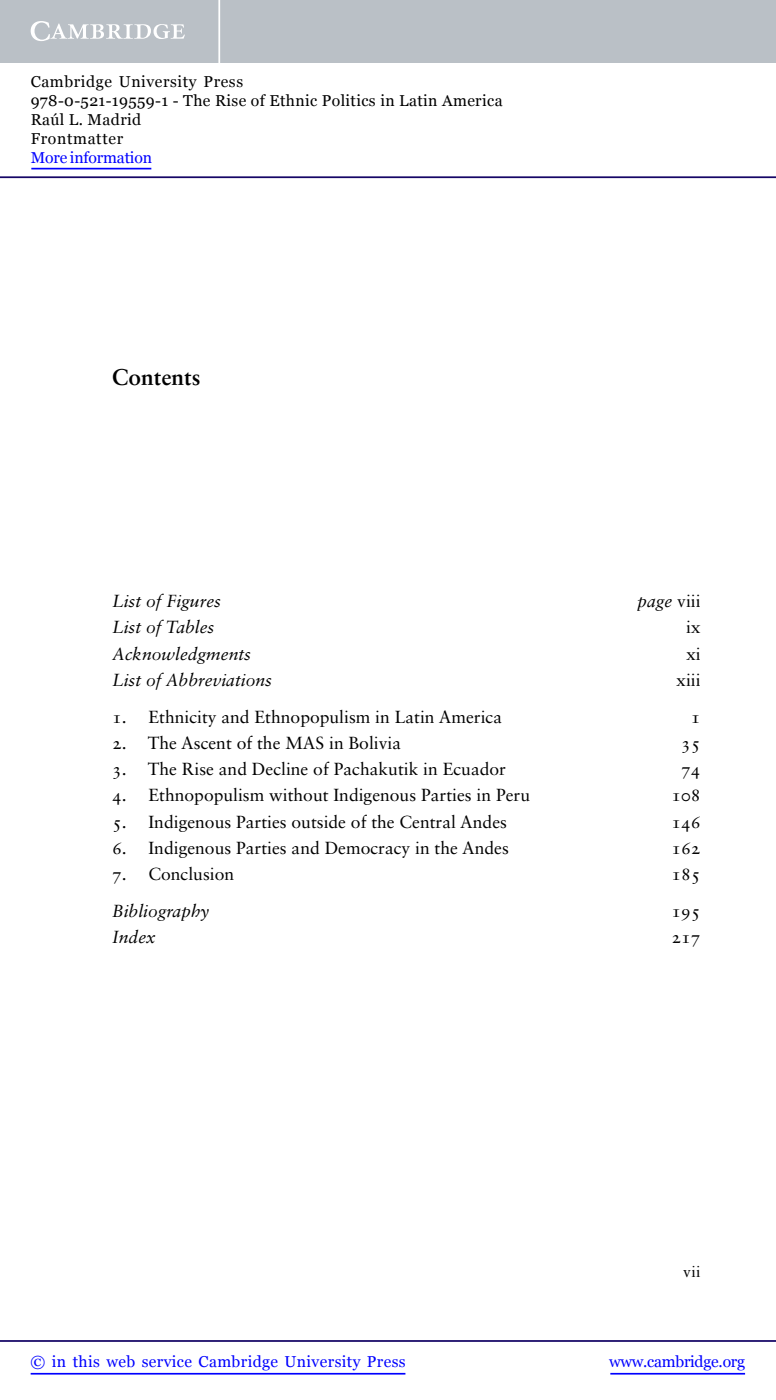
<style>
.page{position:relative;width:776px;height:1400px;background:#fff}
.page>*{position:absolute;margin:0;border:0;box-sizing:border-box;transform-origin:0 0}
.t1{font:700 22.75px "Sabon LT Std";color:#000}
.t2{font:17.5px "Sabon LT Std";color:#000}
.t3{font:italic 17.5px "Sabon LT Std";color:#000}
.t4{font:15.75px/18.9px "Georgia";letter-spacing:.025em;color:#000}
.t5{font:15.75px "Georgia";letter-spacing:.025em;color:#00f}
.t6{font:15.75px "Georgia";letter-spacing:-.015em;color:#00f}
.t7{font:15.75px "Georgia";letter-spacing:-.01em;color:#00f}
.t8{font:15.75px "Sabon LT Std";color:#000}
.s1{font-style:normal}
</style>
<div class="page">
<div style="left:0;top:0;width:775px;height:63px;background:#bac0c6"></div>
<svg style="left:31px;top:21px;width:154px;height:20px"></svg>
<hr style="left:218px;top:0;width:2px;height:63px;background:#fff">
<hr style="left:0;top:176px;width:775px;height:2px;background:#150666">
<hr style="left:610px;top:1373px;width:134px;height:2px;background:#00f">
<hr style="left:0;top:1340px;width:775px;height:2px;background:#150666">
<hr style="left:31px;top:1373px;width:374px;height:2px;background:#00f">
<hr style="left:31px;top:168px;width:120px;height:1px;background:#00f">
<p class="t4" style="left:31px;top:72px;width:473px">Cambridge University Press<br>978-0-521-19559-1 - The Rise of Ethnic Politics in Latin America<br>Raúl L. Madrid<br>Frontmatter</p>
<p class="t7" style="left:31px;top:148px;width:123px">More information</p>
<p class="t1" style="left:112px;top:363px;width:90px">Contents</p>
<p class="t3" style="left:112px;top:591px;width:110px">List of Figures</p>
<p class="t3" style="left:637px;top:591px;width:65px">page <span class="s1">viii</span></p>
<p class="t3" style="left:112px;top:617px;width:104px">List of Tables</p>
<p class="t2" style="left:685px;top:617px;width:16px">ix</p>
<p class="t3" style="left:112px;top:643px;width:140px">Acknowledgments</p>
<p class="t2" style="left:685px;top:643px;width:16px">xi</p>
<p class="t3" style="left:112px;top:670px;width:161px">List of Abbreviations</p>
<p class="t2" style="left:676px;top:669px;width:26px">xiii</p>
<p class="t2" style="left:112px;top:706px;width:391px">1. Ethnicity and Ethnopopulism in Latin America</p>
<p class="t2" style="left:690px;top:706px;width:11px">1</p>
<p class="t2" style="left:112px;top:732px;width:290px">2. The Ascent of the MAS in Bolivia</p>
<p class="t2" style="left:681px;top:732px;width:21px">35</p>
<p class="t2" style="left:112px;top:759px;width:395px">3. The Rise and Decline of Pachakutik in Ecuador</p>
<p class="t2" style="left:681px;top:759px;width:21px">74</p>
<p class="t2" style="left:112px;top:785px;width:419px">4. Ethnopopulism without Indigenous Parties in Peru</p>
<p class="t2" style="left:671px;top:785px;width:31px">108</p>
<p class="t2" style="left:112px;top:811px;width:396px">5. Indigenous Parties outside of the Central Andes</p>
<p class="t2" style="left:671px;top:811px;width:31px">146</p>
<p class="t2" style="left:112px;top:837px;width:398px">6. Indigenous Parties and Democracy in the Andes</p>
<p class="t2" style="left:671px;top:837px;width:31px">162</p>
<p class="t2" style="left:112px;top:864px;width:123px">7. Conclusion</p>
<p class="t2" style="left:671px;top:864px;width:31px">185</p>
<p class="t3" style="left:112px;top:901px;width:98px">Bibliography</p>
<p class="t2" style="left:671px;top:900px;width:31px">195</p>
<p class="t3" style="left:112px;top:927px;width:45px">Index</p>
<p class="t2" style="left:671px;top:927px;width:31px">217</p>
<p class="t8" style="left:683px;top:1263px;width:19px">vii</p>
<p class="t5" style="left:31px;top:1352px;width:376px">© in this web service Cambridge University Press</p>
<p class="t6" style="left:608px;top:1352px;width:137px">www.cambridge.org</p>
</div>
